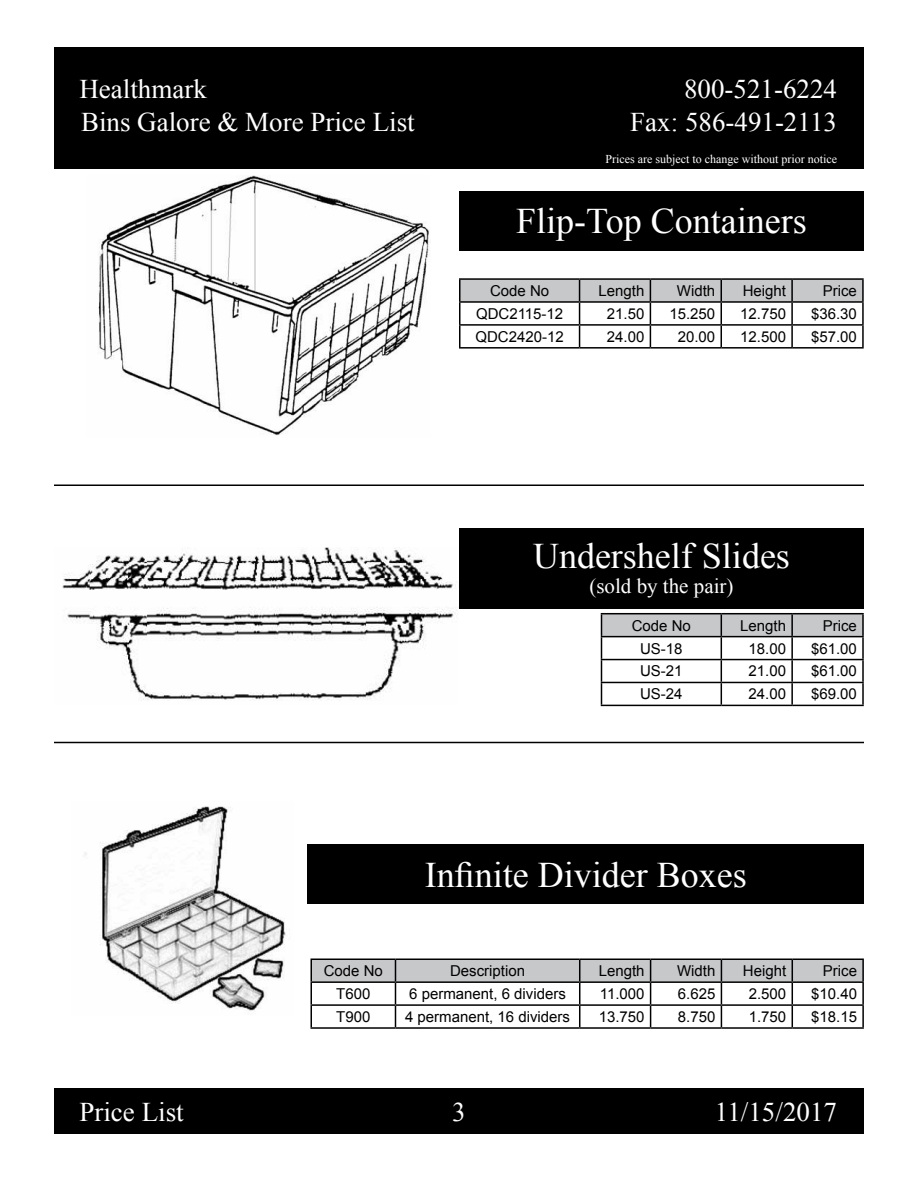
<style>
.page{position:relative;width:918px;height:1188px;background:#fff}
.page>*{position:absolute;margin:0;border:0;box-sizing:border-box;transform-origin:0 0}
.t1{font:36px "Times New Roman";color:#fff}
.t2{font:27px "Times New Roman";color:#fff}
.t3{font:21px "Times New Roman";color:#fff}
.t4{font:15px "Arial";color:#000}
.t5{font:12px "Times New Roman";color:#fff}
</style>
<div class="page">
<div style="left:54px;top:47px;width:810px;height:122px;background:#000"></div>
<div style="left:54px;top:1088px;width:810px;height:46px;background:#000"></div>
<hr style="left:459px;top:278px;width:121px;height:2px;background:#000">
<hr style="left:580px;top:278px;width:70px;height:2px;background:#000">
<hr style="left:650px;top:278px;width:71px;height:2px;background:#000">
<hr style="left:721px;top:278px;width:71px;height:2px;background:#000">
<hr style="left:792px;top:278px;width:72px;height:2px;background:#000">
<hr style="left:862px;top:280px;width:2px;height:21px;background:#000">
<hr style="left:792px;top:301px;width:72px;height:2px;background:#000">
<hr style="left:862px;top:303px;width:2px;height:21px;background:#000">
<svg style="left:459px;top:279px;width:404px;height:68px"></svg>
<hr style="left:792px;top:324px;width:72px;height:2px;background:#000">
<hr style="left:791px;top:326px;width:2px;height:21px;background:#000">
<hr style="left:862px;top:326px;width:2px;height:21px;background:#000">
<hr style="left:459px;top:347px;width:121px;height:2px;background:#000">
<hr style="left:580px;top:347px;width:70px;height:2px;background:#000">
<hr style="left:650px;top:347px;width:71px;height:2px;background:#000">
<hr style="left:721px;top:347px;width:71px;height:2px;background:#000">
<hr style="left:792px;top:347px;width:72px;height:2px;background:#000">
<div style="left:459px;top:191px;width:405px;height:60px;background:#000"></div>
<img style="left:98px;top:176px;width:331px;height:260px">
<hr style="left:601px;top:613px;width:120px;height:1px;background:#000">
<hr style="left:721px;top:613px;width:71px;height:1px;background:#000">
<hr style="left:792px;top:613px;width:72px;height:1px;background:#000">
<hr style="left:862px;top:614px;width:2px;height:22px;background:#000">
<hr style="left:792px;top:636px;width:72px;height:1px;background:#000">
<hr style="left:862px;top:637px;width:2px;height:22px;background:#000">
<hr style="left:792px;top:659px;width:72px;height:1px;background:#000">
<hr style="left:862px;top:660px;width:2px;height:22px;background:#000">
<svg style="left:601px;top:614px;width:262px;height:91px"></svg>
<hr style="left:792px;top:682px;width:72px;height:1px;background:#000">
<hr style="left:791px;top:683px;width:2px;height:22px;background:#000">
<hr style="left:862px;top:683px;width:2px;height:22px;background:#000">
<hr style="left:601px;top:705px;width:120px;height:1px;background:#000">
<hr style="left:721px;top:705px;width:71px;height:1px;background:#000">
<hr style="left:792px;top:705px;width:72px;height:1px;background:#000">
<hr style="left:54px;top:484px;width:810px;height:2px;background:#000">
<img style="left:62px;top:547px;width:397px;height:154px">
<div style="left:459px;top:528px;width:405px;height:81px;background:#000"></div>
<hr style="left:54px;top:742px;width:810px;height:1px;background:#000">
<img style="left:84px;top:806px;width:202px;height:205px">
<hr style="left:310px;top:958px;width:85px;height:2px;background:#000">
<hr style="left:310px;top:960px;width:2px;height:21px;background:#000">
<hr style="left:395px;top:958px;width:185px;height:2px;background:#000">
<hr style="left:580px;top:958px;width:71px;height:2px;background:#000">
<hr style="left:651px;top:958px;width:70px;height:2px;background:#000">
<hr style="left:721px;top:958px;width:71px;height:2px;background:#000">
<hr style="left:792px;top:958px;width:72px;height:2px;background:#000">
<hr style="left:862px;top:960px;width:2px;height:21px;background:#000">
<hr style="left:310px;top:981px;width:85px;height:2px;background:#000">
<hr style="left:310px;top:983px;width:2px;height:21px;background:#000">
<hr style="left:792px;top:981px;width:72px;height:2px;background:#000">
<hr style="left:862px;top:983px;width:2px;height:21px;background:#000">
<hr style="left:310px;top:1004px;width:85px;height:2px;background:#000">
<hr style="left:310px;top:1006px;width:2px;height:21px;background:#000">
<hr style="left:792px;top:1004px;width:72px;height:2px;background:#000">
<svg style="left:311px;top:959px;width:552px;height:68px"></svg>
<hr style="left:862px;top:1006px;width:2px;height:21px;background:#000">
<hr style="left:310px;top:1027px;width:85px;height:2px;background:#000">
<hr style="left:395px;top:1027px;width:185px;height:2px;background:#000">
<hr style="left:580px;top:1027px;width:71px;height:2px;background:#000">
<hr style="left:651px;top:1027px;width:70px;height:2px;background:#000">
<hr style="left:721px;top:1027px;width:71px;height:2px;background:#000">
<hr style="left:792px;top:1027px;width:72px;height:2px;background:#000">
<div style="left:307px;top:844px;width:557px;height:60px;background:#000"></div>
<h2 class="t2" style="left:79px;top:71px;width:129px">Healthmark</h2>
<h2 class="t2" style="left:684px;top:71px;width:154px">800-521-6224</h2>
<h2 class="t2" style="left:81px;top:104px;width:335px">Bins Galore &amp; More Price List</h2>
<h2 class="t2" style="left:630px;top:104px;width:208px">Fax: 586-491-2113</h2>
<p class="t5" style="left:605px;top:151px;width:233px">Prices are subject to change without prior notice</p>
<h1 class="t1" style="left:516px;top:197px;width:292px">Flip-Top Containers</h1>
<p class="t4" style="left:490px;top:281px;width:61px">Code No</p>
<p class="t4" style="left:599px;top:281px;width:47px">Length</p>
<p class="t4" style="left:677px;top:281px;width:40px">Width</p>
<p class="t4" style="left:743px;top:281px;width:45px">Height</p>
<p class="t4" style="left:823px;top:281px;width:36px">Price</p>
<p class="t4" style="left:476px;top:304px;width:89px">QDC2115-12</p>
<p class="t4" style="left:607px;top:304px;width:39px">21.50</p>
<p class="t4" style="left:669px;top:304px;width:47px">15.250</p>
<p class="t4" style="left:740px;top:304px;width:47px">12.750</p>
<p class="t4" style="left:811px;top:304px;width:47px">$36.30</p>
<p class="t4" style="left:475px;top:327px;width:90px">QDC2420-12</p>
<p class="t4" style="left:607px;top:327px;width:39px">24.00</p>
<p class="t4" style="left:678px;top:327px;width:39px">20.00</p>
<p class="t4" style="left:740px;top:327px;width:47px">12.500</p>
<p class="t4" style="left:811px;top:327px;width:47px">$57.00</p>
<h1 class="t1" style="left:533px;top:532px;width:258px">Undershelf Slides</h1>
<h3 class="t3" style="left:589px;top:572px;width:146px">(sold by the pair)</h3>
<p class="t4" style="left:632px;top:616px;width:61px">Code No</p>
<p class="t4" style="left:740px;top:616px;width:47px">Length</p>
<p class="t4" style="left:823px;top:616px;width:36px">Price</p>
<p class="t4" style="left:640px;top:638px;width:44px">US-18</p>
<p class="t4" style="left:749px;top:638px;width:39px">18.00</p>
<p class="t4" style="left:811px;top:638px;width:47px">$61.00</p>
<p class="t4" style="left:640px;top:661px;width:44px">US-21</p>
<p class="t4" style="left:749px;top:661px;width:39px">21.00</p>
<p class="t4" style="left:811px;top:661px;width:47px">$61.00</p>
<p class="t4" style="left:640px;top:684px;width:44px">US-24</p>
<p class="t4" style="left:749px;top:684px;width:39px">24.00</p>
<p class="t4" style="left:811px;top:684px;width:47px">$69.00</p>
<h1 class="t1" style="left:425px;top:851px;width:323px">Infinite Divider Boxes</h1>
<p class="t4" style="left:324px;top:961px;width:61px">Code No</p>
<p class="t4" style="left:450px;top:961px;width:77px">Description</p>
<p class="t4" style="left:599px;top:961px;width:47px">Length</p>
<p class="t4" style="left:677px;top:961px;width:40px">Width</p>
<p class="t4" style="left:743px;top:961px;width:45px">Height</p>
<p class="t4" style="left:823px;top:961px;width:36px">Price</p>
<p class="t4" style="left:336px;top:984px;width:36px">T600</p>
<p class="t4" style="left:409px;top:984px;width:158px">6 permanent, 6 dividers</p>
<p class="t4" style="left:600px;top:984px;width:46px">11.000</p>
<p class="t4" style="left:678px;top:984px;width:39px">6.625</p>
<p class="t4" style="left:749px;top:984px;width:39px">2.500</p>
<p class="t4" style="left:811px;top:984px;width:47px">$10.40</p>
<p class="t4" style="left:336px;top:1007px;width:36px">T900</p>
<p class="t4" style="left:405px;top:1007px;width:167px">4 permanent, 16 dividers</p>
<p class="t4" style="left:599px;top:1007px;width:47px">13.750</p>
<p class="t4" style="left:678px;top:1007px;width:39px">8.750</p>
<p class="t4" style="left:749px;top:1007px;width:39px">1.750</p>
<p class="t4" style="left:811px;top:1007px;width:47px">$18.15</p>
<h2 class="t2" style="left:79px;top:1093px;width:106px">Price List</h2>
<h2 class="t2" style="left:452px;top:1093px;width:15px">3</h2>
<h2 class="t2" style="left:715px;top:1093px;width:124px">11/15/2017</h2>
</div>
